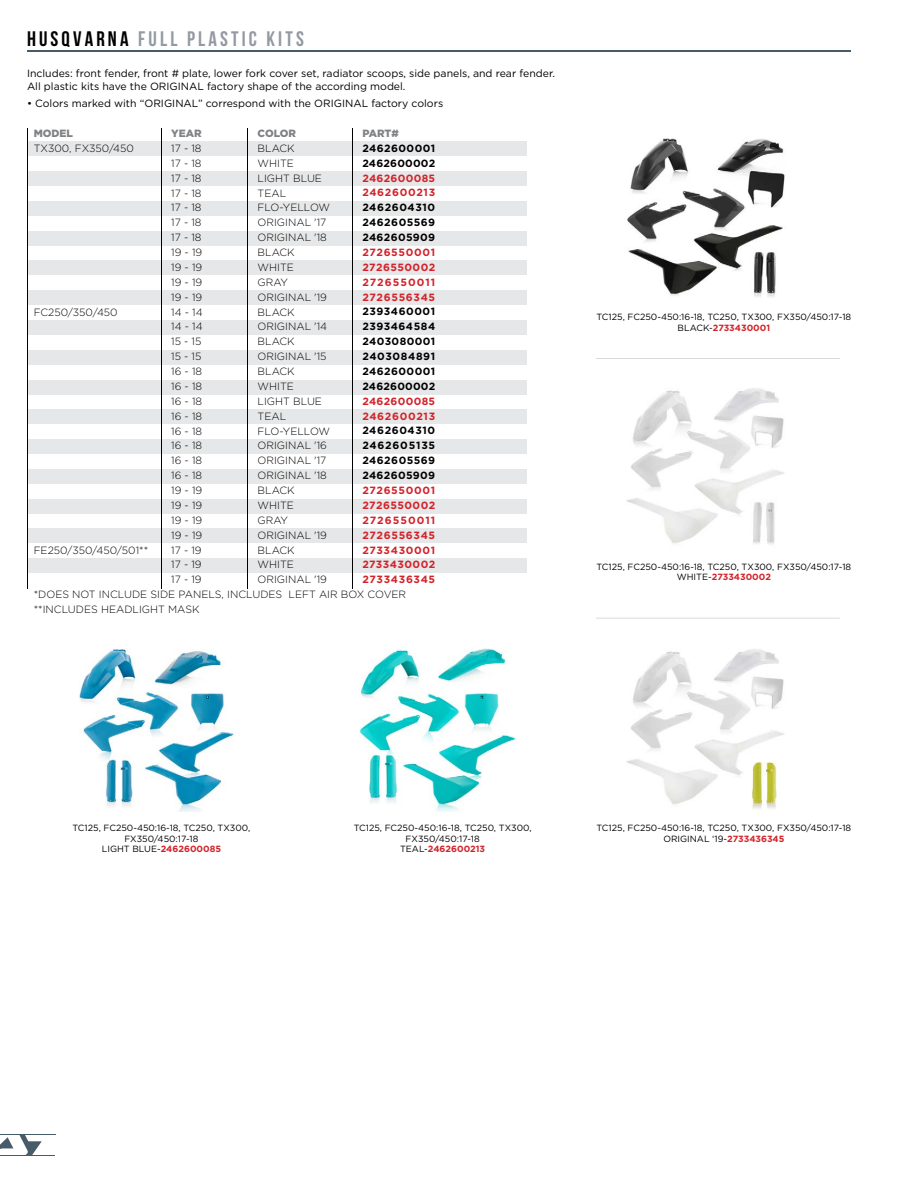
<style>
.page{position:relative;width:918px;height:1188px;background:#fff}
.page>*{position:absolute;margin:0;border:0;box-sizing:border-box;transform-origin:0 0}
.t1{font:21px "Bebas Neue";letter-spacing:.15em;color:#939aa3}
.t2{font:300 10.5px/14.9px "Gotham";color:#000}
.t3{font:10.5px/13.5px "Gotham";color:#000}
.t4{font:700 10.5px "Gotham";letter-spacing:.04em;color:#000}
.t5{font:700 10.5px "Gotham";letter-spacing:.065em;color:#d2232a}
.t6{font:700 10.5px "Gotham";letter-spacing:.04em;color:#d2232a}
.t7{font:700 10.5px "Gotham";letter-spacing:.02em;color:#000}
.t8{font:700 10.5px "Gotham";letter-spacing:.03em;color:#d2232a}
.t9{font:700 10.5px "Gotham";letter-spacing:.095em;color:#d2232a}
.t10{font:900 10.5px "Gotham";color:#808285}
.t11{font:700 10.5px "Gotham";letter-spacing:.06em;color:#000}
.t12{font:700 10.5px "Gotham";letter-spacing:.075em;color:#000}
.t13{font:9px/10.5px "Gotham";color:#000;text-align:center}
.s1{color:#000}
.s2{font-weight:700;color:#d2232a}
</style>
<div class="page">
<div style="left:27px;top:141px;width:500px;height:15px;background:#e6e7e8"></div>
<div style="left:27px;top:260px;width:500px;height:15px;background:#e6e7e8"></div>
<div style="left:27px;top:171px;width:500px;height:15px;background:#e6e7e8"></div>
<div style="left:27px;top:380px;width:500px;height:15px;background:#e6e7e8"></div>
<div style="left:27px;top:499px;width:500px;height:15px;background:#e6e7e8"></div>
<div style="left:27px;top:290px;width:500px;height:15px;background:#e6e7e8"></div>
<div style="left:27px;top:409px;width:500px;height:15px;background:#e6e7e8"></div>
<div style="left:27px;top:231px;width:500px;height:15px;background:#e6e7e8"></div>
<div style="left:27px;top:350px;width:500px;height:15px;background:#e6e7e8"></div>
<div style="left:27px;top:469px;width:500px;height:15px;background:#e6e7e8"></div>
<div style="left:27px;top:558px;width:500px;height:15px;background:#e6e7e8"></div>
<div style="left:27px;top:201px;width:500px;height:15px;background:#e6e7e8"></div>
<div style="left:27px;top:320px;width:500px;height:15px;background:#e6e7e8"></div>
<div style="left:27px;top:439px;width:500px;height:15px;background:#e6e7e8"></div>
<div style="left:27px;top:528px;width:500px;height:15px;background:#e6e7e8"></div>
<hr style="left:161px;top:129px;width:1px;height:460px;background:#000">
<hr style="left:27px;top:129px;width:1px;height:460px;background:#000">
<hr style="left:352px;top:129px;width:1px;height:460px;background:#000">
<hr style="left:247px;top:129px;width:1px;height:460px;background:#000">
<img style="left:627px;top:138px;width:158px;height:159px">
<img style="left:626px;top:388px;width:158px;height:157px">
<img style="left:626px;top:649px;width:158px;height:160px">
<img style="left:359px;top:648px;width:157px;height:163px">
<img style="left:79px;top:648px;width:155px;height:163px">
<svg style="left:596px;top:358px;width:244px;height:1px"></svg>
<svg style="left:596px;top:618px;width:244px;height:1px"></svg>
<hr style="left:27px;top:50px;width:823px;height:2px;background:#485b68">
<svg style="left:0;top:1135px;width:42px;height:20px"></svg>
<hr style="left:0;top:1134px;width:55px;height:1px;background:#485b68">
<hr style="left:0;top:1155px;width:55px;height:1px;background:#485b68">
<h1 class="t1" style="left:27px;top:27px;width:278px"><span class="s1">HUSQVARNA</span> FULL PLASTIC KITS</h1>
<p class="t3" style="left:27px;top:66px;width:529px">Includes: front fender, front # plate, lower fork cover set, radiator scoops, side panels, and rear fender.<br>All plastic kits have the ORIGINAL factory shape of the according model.</p>
<p class="t3" style="left:27px;top:96px;width:418px">• Colors marked with “ORIGINAL” correspond with the ORIGINAL factory colors</p>
<p class="t10" style="left:34px;top:127px;width:41px">MODEL</p>
<p class="t10" style="left:171px;top:127px;width:32px">YEAR</p>
<p class="t10" style="left:258px;top:127px;width:40px">COLOR</p>
<p class="t10" style="left:362px;top:127px;width:38px">PART#</p>
<p class="t2" style="left:34px;top:141px;width:102px">TX300, FX350/450</p>
<p class="t2" style="left:171px;top:141px;width:32px">17 - 18</p>
<p class="t2" style="left:258px;top:141px;width:39px">BLACK</p>
<p class="t4" style="left:362px;top:142px;width:74px">2462600001</p>
<p class="t2" style="left:171px;top:155px;width:32px">17 - 18</p>
<p class="t2" style="left:258px;top:155px;width:38px">WHITE</p>
<p class="t7" style="left:362px;top:157px;width:74px">2462600002</p>
<p class="t2" style="left:171px;top:170px;width:32px">17 - 18</p>
<p class="t2" style="left:258px;top:170px;width:66px">LIGHT BLUE</p>
<p class="t8" style="left:362px;top:172px;width:74px">2462600085</p>
<p class="t2" style="left:171px;top:185px;width:32px">17 - 18</p>
<p class="t2" style="left:258px;top:185px;width:30px">TEAL</p>
<p class="t5" style="left:362px;top:187px;width:74px">2462600213</p>
<p class="t2" style="left:171px;top:200px;width:32px">17 - 18</p>
<p class="t2" style="left:258px;top:200px;width:74px">FLO-YELLOW</p>
<p class="t4" style="left:362px;top:202px;width:74px">2462604310</p>
<p class="t2" style="left:171px;top:215px;width:32px">17 - 18</p>
<p class="t2" style="left:258px;top:215px;width:70px">ORIGINAL '17</p>
<p class="t4" style="left:362px;top:216px;width:74px">2462605569</p>
<p class="t2" style="left:171px;top:230px;width:32px">17 - 18</p>
<p class="t2" style="left:258px;top:230px;width:71px">ORIGINAL '18</p>
<p class="t4" style="left:362px;top:231px;width:74px">2462605909</p>
<p class="t2" style="left:171px;top:245px;width:33px">19 - 19</p>
<p class="t2" style="left:258px;top:245px;width:39px">BLACK</p>
<p class="t5" style="left:362px;top:246px;width:74px">2726550001</p>
<p class="t2" style="left:171px;top:260px;width:33px">19 - 19</p>
<p class="t2" style="left:258px;top:260px;width:38px">WHITE</p>
<p class="t6" style="left:362px;top:261px;width:74px">2726550002</p>
<p class="t2" style="left:171px;top:275px;width:33px">19 - 19</p>
<p class="t2" style="left:258px;top:275px;width:32px">GRAY</p>
<p class="t9" style="left:362px;top:276px;width:74px">2726550011</p>
<p class="t2" style="left:171px;top:289px;width:33px">19 - 19</p>
<p class="t2" style="left:258px;top:289px;width:71px">ORIGINAL '19</p>
<p class="t5" style="left:362px;top:291px;width:74px">2726556345</p>
<p class="t2" style="left:34px;top:304px;width:86px">FC250/350/450</p>
<p class="t2" style="left:171px;top:304px;width:33px">14 - 14</p>
<p class="t2" style="left:258px;top:304px;width:39px">BLACK</p>
<p class="t4" style="left:362px;top:306px;width:74px">2393460001</p>
<p class="t2" style="left:171px;top:319px;width:33px">14 - 14</p>
<p class="t2" style="left:258px;top:319px;width:71px">ORIGINAL '14</p>
<p class="t4" style="left:362px;top:321px;width:74px">2393464584</p>
<p class="t2" style="left:171px;top:334px;width:32px">15 - 15</p>
<p class="t2" style="left:258px;top:334px;width:39px">BLACK</p>
<p class="t4" style="left:362px;top:335px;width:74px">2403080001</p>
<p class="t2" style="left:171px;top:349px;width:32px">15 - 15</p>
<p class="t2" style="left:258px;top:349px;width:71px">ORIGINAL '15</p>
<p class="t11" style="left:362px;top:350px;width:74px">2403084891</p>
<p class="t2" style="left:171px;top:364px;width:32px">16 - 18</p>
<p class="t2" style="left:258px;top:364px;width:39px">BLACK</p>
<p class="t4" style="left:362px;top:365px;width:74px">2462600001</p>
<p class="t2" style="left:171px;top:379px;width:32px">16 - 18</p>
<p class="t2" style="left:258px;top:379px;width:38px">WHITE</p>
<p class="t7" style="left:362px;top:380px;width:74px">2462600002</p>
<p class="t2" style="left:171px;top:394px;width:32px">16 - 18</p>
<p class="t2" style="left:258px;top:394px;width:66px">LIGHT BLUE</p>
<p class="t8" style="left:362px;top:395px;width:74px">2462600085</p>
<p class="t2" style="left:171px;top:408px;width:32px">16 - 18</p>
<p class="t2" style="left:258px;top:408px;width:30px">TEAL</p>
<p class="t5" style="left:362px;top:410px;width:74px">2462600213</p>
<p class="t2" style="left:171px;top:423px;width:32px">16 - 18</p>
<p class="t2" style="left:258px;top:423px;width:74px">FLO-YELLOW</p>
<p class="t4" style="left:362px;top:425px;width:74px">2462604310</p>
<p class="t2" style="left:171px;top:438px;width:32px">16 - 18</p>
<p class="t2" style="left:258px;top:438px;width:71px">ORIGINAL '16</p>
<p class="t12" style="left:362px;top:440px;width:74px">2462605135</p>
<p class="t2" style="left:171px;top:453px;width:32px">16 - 18</p>
<p class="t2" style="left:258px;top:453px;width:70px">ORIGINAL '17</p>
<p class="t4" style="left:362px;top:454px;width:74px">2462605569</p>
<p class="t2" style="left:171px;top:468px;width:32px">16 - 18</p>
<p class="t2" style="left:258px;top:468px;width:71px">ORIGINAL '18</p>
<p class="t4" style="left:362px;top:469px;width:74px">2462605909</p>
<p class="t2" style="left:171px;top:483px;width:33px">19 - 19</p>
<p class="t2" style="left:258px;top:483px;width:39px">BLACK</p>
<p class="t5" style="left:362px;top:484px;width:74px">2726550001</p>
<p class="t2" style="left:171px;top:498px;width:33px">19 - 19</p>
<p class="t2" style="left:258px;top:498px;width:38px">WHITE</p>
<p class="t6" style="left:362px;top:499px;width:74px">2726550002</p>
<p class="t2" style="left:171px;top:513px;width:33px">19 - 19</p>
<p class="t2" style="left:258px;top:513px;width:32px">GRAY</p>
<p class="t9" style="left:362px;top:514px;width:74px">2726550011</p>
<p class="t2" style="left:171px;top:527px;width:33px">19 - 19</p>
<p class="t2" style="left:258px;top:527px;width:71px">ORIGINAL '19</p>
<p class="t5" style="left:362px;top:529px;width:74px">2726556345</p>
<p class="t2" style="left:34px;top:542px;width:116px">FE250/350/450/501**</p>
<p class="t2" style="left:171px;top:542px;width:32px">17 - 19</p>
<p class="t2" style="left:258px;top:542px;width:39px">BLACK</p>
<p class="t5" style="left:362px;top:544px;width:74px">2733430001</p>
<p class="t2" style="left:171px;top:557px;width:32px">17 - 19</p>
<p class="t2" style="left:258px;top:557px;width:38px">WHITE</p>
<p class="t6" style="left:362px;top:559px;width:74px">2733430002</p>
<p class="t2" style="left:171px;top:572px;width:32px">17 - 19</p>
<p class="t2" style="left:258px;top:572px;width:71px">ORIGINAL '19</p>
<p class="t5" style="left:362px;top:573px;width:74px">2733436345</p>
<p class="t2" style="left:34px;top:587px;width:374px">*DOES NOT INCLUDE SIDE PANELS, INCLUDES LEFT AIR BOX COVER **INCLUDES HEADLIGHT MASK</p>
<p class="t13" style="left:597px;top:312px;width:256px">TC125, FC250-450:16-18, TC250, TX300, FX350/450:17-18<br>BLACK-<span class="s2">2733430001</span></p>
<p class="t13" style="left:597px;top:561px;width:256px">TC125, FC250-450:16-18, TC250, TX300, FX350/450:17-18<br>WHITE-<span class="s2">2733430002</span></p>
<p class="t13" style="left:73px;top:822px;width:179px">TC125, FC250-450:16-18, TC250, TX300,<br>FX350/450:17-18<br>LIGHT BLUE-<span class="s2">2462600085</span></p>
<p class="t13" style="left:354px;top:822px;width:179px">TC125, FC250-450:16-18, TC250, TX300,<br>FX350/450:17-18<br>TEAL-<span class="s2">2462600213</span></p>
<p class="t13" style="left:597px;top:822px;width:256px">TC125, FC250-450:16-18, TC250, TX300, FX350/450:17-18<br>ORIGINAL ‘19-<span class="s2">2733436345</span></p>
</div>
